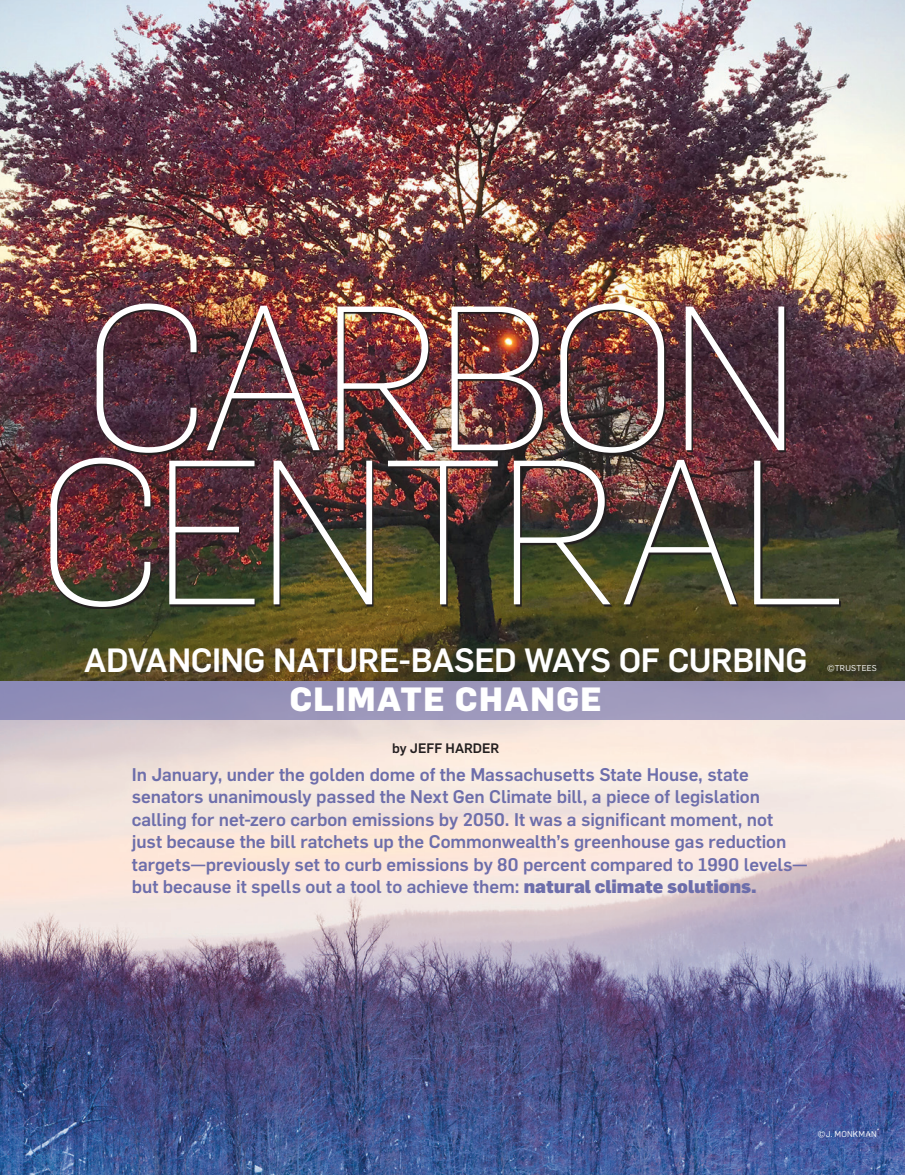
<style>
.page{position:relative;width:905px;height:1175px;background:#fff}
.page>*{position:absolute;margin:0;border:0;box-sizing:border-box;transform-origin:0 0}
.t1{font:200 201.45px/154.1px "Flama";letter-spacing:-.035em;color:#fff}
.t2{font:500 33px "Flama";letter-spacing:-.015em;color:#fff}
.t3{font:800 33px "Flama";letter-spacing:.045em;color:#fff}
.t4{font:500 18px/22.5px "Flama";letter-spacing:-.005em;color:#6d6eab}
.t5{font:500 13.5px "Flama";color:#231f20}
.t6{font:8.25px "Flama";letter-spacing:.035em;color:#fff}
.s1{font-weight:900}
</style>
<div class="page">
<img style="left:0;top:0;width:904px;height:1174px">
<img style="left:52px;top:305px;width:789px;height:303px">
<div style="left:0;top:681px;width:904px;height:39px;background:linear-gradient(to right,#8e8cb6,#a6a0bf)"></div>
<h1 class="t1" style="left:37px;top:292px;width:811px">CARBON<br>CENTRAL</h1>
<h2 class="t2" style="left:84px;top:636px;width:725px">ADVANCING NATURE-BASED WAYS OF CURBING</h2>
<h2 class="t3" style="left:290px;top:675px;width:313px">CLIMATE CHANGE</h2>
<p class="t5" style="left:392px;top:738px;width:109px">by JEFF HARDER</p>
<p class="t4" style="left:132px;top:761px;width:677px">In January, under the golden dome of the Massachusetts State House, state senators unanimously passed the Next Gen Climate bill, a piece of legislation calling for net-zero carbon emissions by 2050. It was a significant moment, not just because the bill ratchets up the Commonwealth’s greenhouse gas reduction targets—previously set to curb emissions by 80 percent compared to 1990 levels— but because it spells out a tool to achieve them: <span class="s1">natural climate solutions.</span></p>
<p class="t6" style="left:827px;top:662px;width:51px">©TRUSTEES</p>
<p class="t6" style="left:817px;top:1128px;width:61px">©J. MONKMAN</p>
</div>
